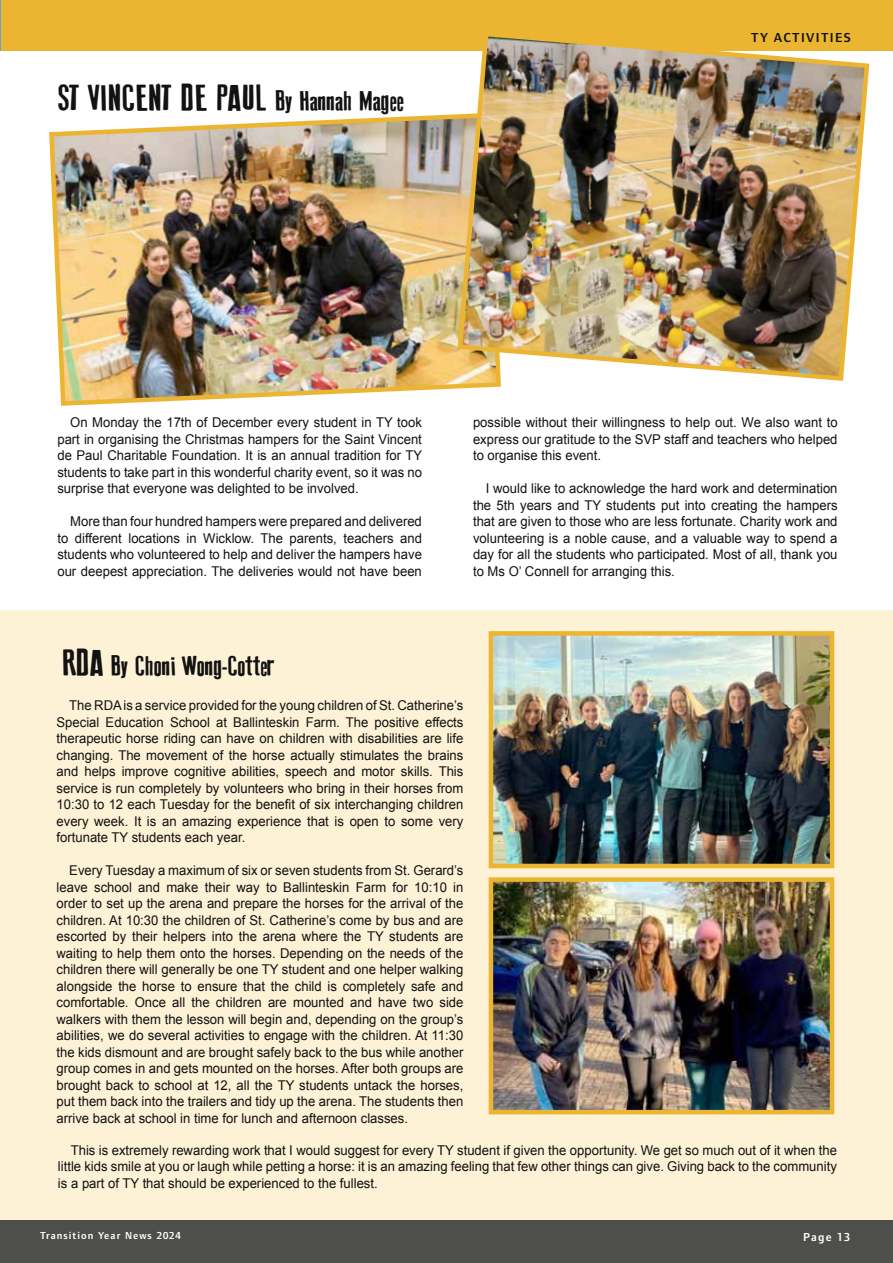
<style>
.page{position:relative;width:893px;height:1263px;background:#fff}
.page>*{position:absolute;margin:0;border:0;box-sizing:border-box;transform-origin:0 0}
.t1{font:36px "Old Press Original";color:#121212}
.t2{font:27px "Old Press Original";color:#121212}
.t3{font:13.5px/16.5px "Arial";color:#121212;text-align:justify}
.t4{font:600 13.5px "Foundry Form Sans";letter-spacing:.1em;color:#121212}
.t5{font:600 12px "Foundry Form Sans";letter-spacing:.1em;color:#fff}
.t6{font:600 10.5px "Foundry Form Sans";letter-spacing:.1em;color:#fff}
.s1{font-size:36px}
</style>
<div class="page">
<div style="left:0;top:0;width:893px;height:50px;background:#ebb531"></div>
<div style="left:0;top:611px;width:893px;height:652px;background:#fdf1d6"></div>
<img style="left:494px;top:636px;width:335px;height:227px">
<div style="left:489px;top:631px;width:345px;height:237px;border:4px solid #ebb531"></div>
<img style="left:494px;top:882px;width:335px;height:227px">
<div style="left:489px;top:877px;width:345px;height:237px;border:4px solid #ebb531"></div>
<img style="left:49px;top:114px;width:452px;height:292px">
<img style="left:455px;top:36px;width:417px;height:347px">
<div style="left:0;top:1220px;width:893px;height:43px;background:#4e4e4b"></div>
<hr style="left:0;top:0;width:1px;height:50px;background:#6aa7c6">
<h1 class="t1" style="left:57px;top:77px;width:56px">St Vincent</h1>
<h2 class="t2" style="left:180px;top:86px;width:225px"><span class="s1">de Paul</span> By Hannah Magee</h2>
<p class="t4" style="left:751px;top:30px;width:101px">TY ACTIVITIES</p>
<p class="t3" style="left:57px;top:415px;width:366px;text-indent:13px">On Monday the 17th of December every student in TY took part in organising the Christmas hampers for the Saint Vincent de Paul Charitable Foundation. It is an annual tradition for TY students to take part in this wonderful charity event, so it was no surprise that everyone was delighted to be involved.</p>
<p class="t3" style="left:57px;top:514px;width:366px;text-indent:13px">More than four hundred hampers were prepared and delivered to different locations in Wicklow. The parents, teachers and students who volunteered to help and deliver the hampers have our deepest appreciation. The deliveries would not have been</p>
<p class="t3" style="left:473px;top:414px;width:366px">possible without their willingness to help out. We also want to express our gratitude to the SVP staff and teachers who helped to organise this event.</p>
<p class="t3" style="left:473px;top:480px;width:366px;text-indent:13px">I would like to acknowledge the hard work and determination the 5th years and TY students put into creating the hampers that are given to those who are less fortunate. Charity work and volunteering is a noble cause, and a valuable way to spend a day for all the students who participated. Most of all, thank you to Ms O’ Connell for arranging this.</p>
<h2 class="t2" style="left:61px;top:651px;width:215px"><span class="s1">RDA</span> By Choni Wong-Cotter</h2>
<p class="t3" style="left:57px;top:698px;width:408px;text-indent:13px">The RDA is a service provided for the young children of St. Catherine’s Special Education School at Ballinteskin Farm. The positive effects therapeutic horse riding can have on children with disabilities are life changing. The movement of the horse actually stimulates the brains and helps improve cognitive abilities, speech and motor skills. This service is run completely by volunteers who bring in their horses from 10:30 to 12 each Tuesday for the benefit of six interchanging children every week. It is an amazing experience that is open to some very fortunate TY students each year.</p>
<p class="t3" style="left:57px;top:862px;width:408px;text-indent:13px">Every Tuesday a maximum of six or seven students from St. Gerard’s leave school and make their way to Ballinteskin Farm for 10:10 in order to set up the arena and prepare the horses for the arrival of the children. At 10:30 the children of St. Catherine’s come by bus and are escorted by their helpers into the arena where the TY students are waiting to help them onto the horses. Depending on the needs of the children there will generally be one TY student and one helper walking alongside the horse to ensure that the child is completely safe and comfortable. Once all the children are mounted and have two side walkers with them the lesson will begin and, depending on the group’s abilities, we do several activities to engage with the children. At 11:30 the kids dismount and are brought safely back to the bus while another group comes in and gets mounted on the horses. After both groups are brought back to school at 12, all the TY students untack the horses, put them back into the trailers and tidy up the arena. The students then arrive back at school in time for lunch and afternoon classes.</p>
<p class="t3" style="left:58px;top:1142px;width:780px;text-indent:13px">This is extremely rewarding work that I would suggest for every TY student if given the opportunity. We get so much out of it when the little kids smile at you or laugh while petting a horse: it is an amazing feeling that few other things can give. Giving back to the community is a part of TY that should be experienced to the fullest.</p>
<p class="t6" style="left:40px;top:1230px;width:142px">Transition Year News 2024</p>
<p class="t5" style="left:803px;top:1230px;width:49px">Page 13</p>
</div>
